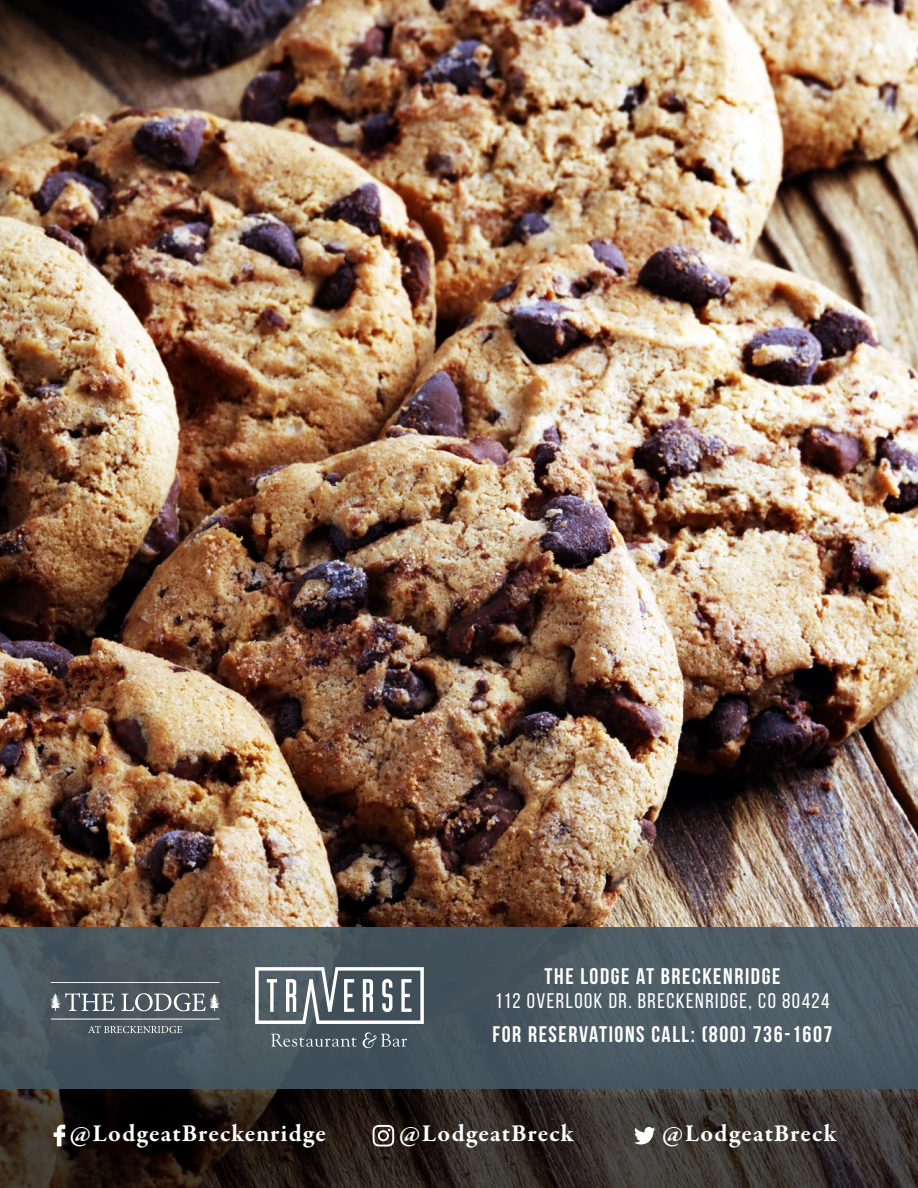
<style>
.page{position:relative;width:918px;height:1188px;background:#fff}
.page>*{position:absolute;margin:0;border:0;box-sizing:border-box;transform-origin:0 0}
.t1{font:700 24.6px "Garamond Premr Pro";letter-spacing:.045em;color:#fff}
.t2{font:700 22.5px "Bebas Neue";letter-spacing:.07em;color:#fff}
.t3{font:21.15px "Bebas Neue";letter-spacing:.07em;color:#fff}
</style>
<div class="page">
<img style="left:0;top:0;width:918px;height:927px">
<svg style="left:0;top:1089px;width:918px;height:99px;background:#2b231f"></svg>
<div style="left:0;top:927px;width:918px;height:162px;background:#445661"></div>
<svg style="left:255px;top:967px;width:169px;height:57px"></svg>
<svg style="left:271px;top:1033px;width:86px;height:14px"></svg>
<svg style="left:363px;top:1032px;width:44px;height:16px"></svg>
<hr style="left:51px;top:982px;width:169px;height:1px;background:#fff">
<hr style="left:51px;top:1019px;width:169px;height:1px;background:#fff">
<svg style="left:88px;top:1026px;width:94px;height:7px"></svg>
<svg style="left:51px;top:993px;width:64px;height:18px"></svg>
<svg style="left:121px;top:993px;width:99px;height:18px"></svg>
<svg style="left:54px;top:1125px;width:11px;height:21px"></svg>
<svg style="left:373px;top:1125px;width:21px;height:22px"></svg>
<svg style="left:634px;top:1127px;width:22px;height:18px"></svg>
<p class="t2" style="left:545px;top:964px;width:237px">THE LODGE AT BRECKENRIDGE</p>
<p class="t3" style="left:495px;top:989px;width:336px">112 OVERLOOK DR. BRECKENRIDGE, CO 80424</p>
<p class="t2" style="left:492px;top:1022px;width:342px">FOR RESERVATIONS CALL: (800) 736-1607</p>
<p class="t1" style="left:70px;top:1118px;width:257px">@LodgeatBreckenridge</p>
<p class="t1" style="left:400px;top:1118px;width:175px">@LodgeatBreck</p>
<p class="t1" style="left:662px;top:1118px;width:175px">@LodgeatBreck</p>
</div>
